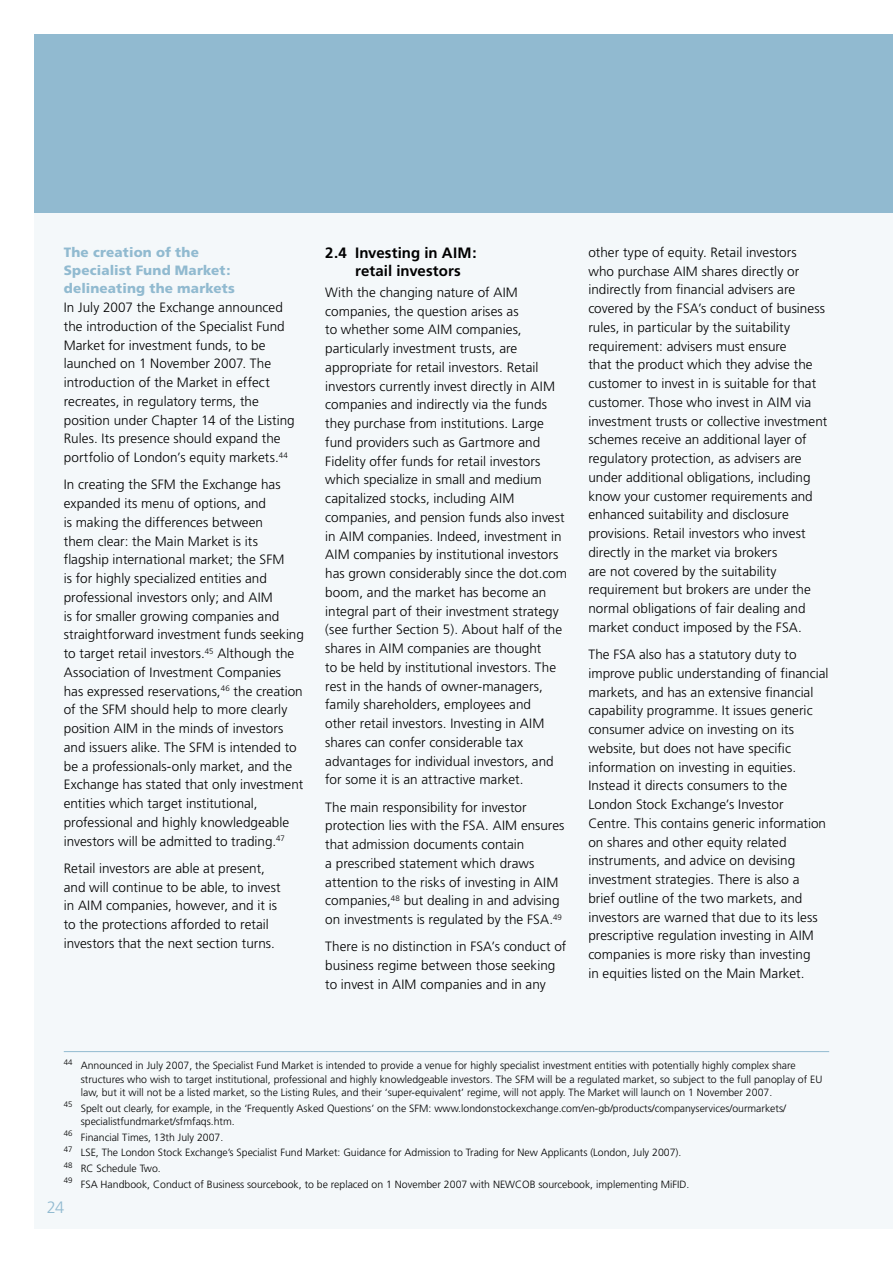
<style>
.page{position:relative;width:893px;height:1263px;background:#fff}
.page>*{position:absolute;margin:0;border:0;box-sizing:border-box;transform-origin:0 0}
.t1{font:300 16.5px "Frutiger";color:#91bad0}
.t2{font:700 15px/18px "Frutiger";letter-spacing:.005em;color:#000}
.t3{font:300 13.5px/18.8px "Frutiger";letter-spacing:.005em;color:#000}
.t4{font:900 13.5px/18px "Frutiger";letter-spacing:.01em;color:#91bad0}
.t5{font:300 10.5px/13.5px "Frutiger";color:#000}
</style>
<div class="page">
<div style="left:34px;top:34px;width:859px;height:1195px;background:#f4f8fa"></div>
<div style="left:34px;top:34px;width:859px;height:179px;background:#91bad0"></div>
<hr style="left:64px;top:1051px;width:765px;height:1px;background:#91bad0">
<p class="t4" style="left:64px;top:244px;width:173px">The creation of the<br>Specialist Fund Market: delineating the markets</p>
<p class="t3" style="left:64px;top:298px;width:232px">In July 2007 the Exchange announced the introduction of the Specialist Fund Market for investment funds, to be launched on 1 November 2007. The introduction of the Market in effect recreates, in regulatory terms, the position under Chapter 14 of the Listing Rules. Its presence should expand the portfolio of London’s equity markets.<sup>44</sup></p>
<p class="t3" style="left:64px;top:475px;width:242px">In creating the SFM the Exchange has expanded its menu of options, and<br>is making the differences between<br>them clear: the Main Market is its flagship international market; the SFM<br>is for highly specialized entities and professional investors only; and AIM<br>is for smaller growing companies and straightforward investment funds seeking to target retail investors.<sup>45</sup> Although the Association of Investment Companies<br>has expressed reservations,<sup>46</sup> the creation of the SFM should help to more clearly position AIM in the minds of investors and issuers alike. The SFM is intended to be a professionals-only market, and the Exchange has stated that only investment entities which target institutional, professional and highly knowledgeable investors will be admitted to trading.<sup>47</sup></p>
<p class="t3" style="left:64px;top:859px;width:218px">Retail investors are able at present, and will continue to be able, to invest in AIM companies, however, and it is to the protections afforded to retail investors that the next section turns.</p>
<p class="t2" style="left:355px;top:244px;width:123px;text-indent:-30px">2.4 Investing in AIM: retail investors</p>
<p class="t3" style="left:325px;top:283px;width:243px">With the changing nature of AIM companies, the question arises as<br>to whether some AIM companies, particularly investment trusts, are appropriate for retail investors. Retail investors currently invest directly in AIM companies and indirectly via the funds they purchase from institutions. Large fund providers such as Gartmore and Fidelity offer funds for retail investors which specialize in small and medium capitalized stocks, including AIM companies, and pension funds also invest in AIM companies. Indeed, investment in AIM companies by institutional investors has grown considerably since the dot.com boom, and the market has become an integral part of their investment strategy (see further Section 5). About half of the shares in AIM companies are thought<br>to be held by institutional investors. The rest in the hands of owner-managers, family shareholders, employees and<br>other retail investors. Investing in AIM shares can confer considerable tax advantages for individual investors, and for some it is an attractive market.</p>
<p class="t3" style="left:325px;top:798px;width:241px">The main responsibility for investor protection lies with the FSA. AIM ensures that admission documents contain<br>a prescribed statement which draws attention to the risks of investing in AIM companies,<sup>48</sup> but dealing in and advising on investments is regulated by the FSA.<sup>49</sup></p>
<p class="t3" style="left:325px;top:937px;width:243px">There is no distinction in FSA’s conduct of business regime between those seeking to invest in AIM companies and in any</p>
<p class="t3" style="left:588px;top:243px;width:240px">other type of equity. Retail investors<br>who purchase AIM shares directly or indirectly from financial advisers are covered by the FSA’s conduct of business rules, in particular by the suitability requirement: advisers must ensure<br>that the product which they advise the customer to invest in is suitable for that customer. Those who invest in AIM via investment trusts or collective investment schemes receive an additional layer of regulatory protection, as advisers are under additional obligations, including know your customer requirements and enhanced suitability and disclosure provisions. Retail investors who invest directly in the market via brokers<br>are not covered by the suitability requirement but brokers are under the normal obligations of fair dealing and market conduct imposed by the FSA.</p>
<p class="t3" style="left:588px;top:645px;width:242px">The FSA also has a statutory duty to improve public understanding of financial markets, and has an extensive financial capability programme. It issues generic consumer advice on investing on its website, but does not have specific information on investing in equities.<br>Instead it directs consumers to the London Stock Exchange’s Investor Centre. This contains generic information on shares and other equity related instruments, and advice on devising investment strategies. There is also a brief outline of the two markets, and investors are warned that due to its less prescriptive regulation investing in AIM companies is more risky than investing<br>in equities listed on the Main Market.</p>
<p class="t5" style="left:81px;top:1059px;width:743px;text-indent:-17px"><sup>44</sup> Announced in July 2007, the Specialist Fund Market is intended to provide a venue for highly specialist investment entities with potentially highly complex share structures who wish to target institutional, professional and highly knowledgeable investors. The SFM will be a regulated market, so subject to the full panoplay of EU law, but it will not be a listed market, so the Listing Rules, and their ‘super-equivalent’ regime, will not apply. The Market will launch on 1 November 2007.</p>
<p class="t5" style="left:81px;top:1101px;width:707px;text-indent:-17px"><sup>45</sup> Spelt out clearly, for example, in the ‘Frequently Asked Questions’ on the SFM: www.londonstockexchange.com/en-gb/products/companyservices/ourmarkets/ specialistfundmarket/sfmfaqs.htm.</p>
<p class="t5" style="left:64px;top:1129px;width:627px;line-height:15.6px"><sup>46</sup> Financial Times, 13th July 2007.<br><sup>47</sup> LSE, The London Stock Exchange’s Specialist Fund Market: Guidance for Admission to Trading for New Applicants (London, July 2007).<br><sup>48</sup> RC Schedule Two.<br><sup>49</sup> FSA Handbook, Conduct of Business sourcebook, to be replaced on 1 November 2007 with NEWCOB sourcebook, implementing MiFID.</p>
<p class="t1" style="left:47px;top:1197px;width:19px">24</p>
</div>
